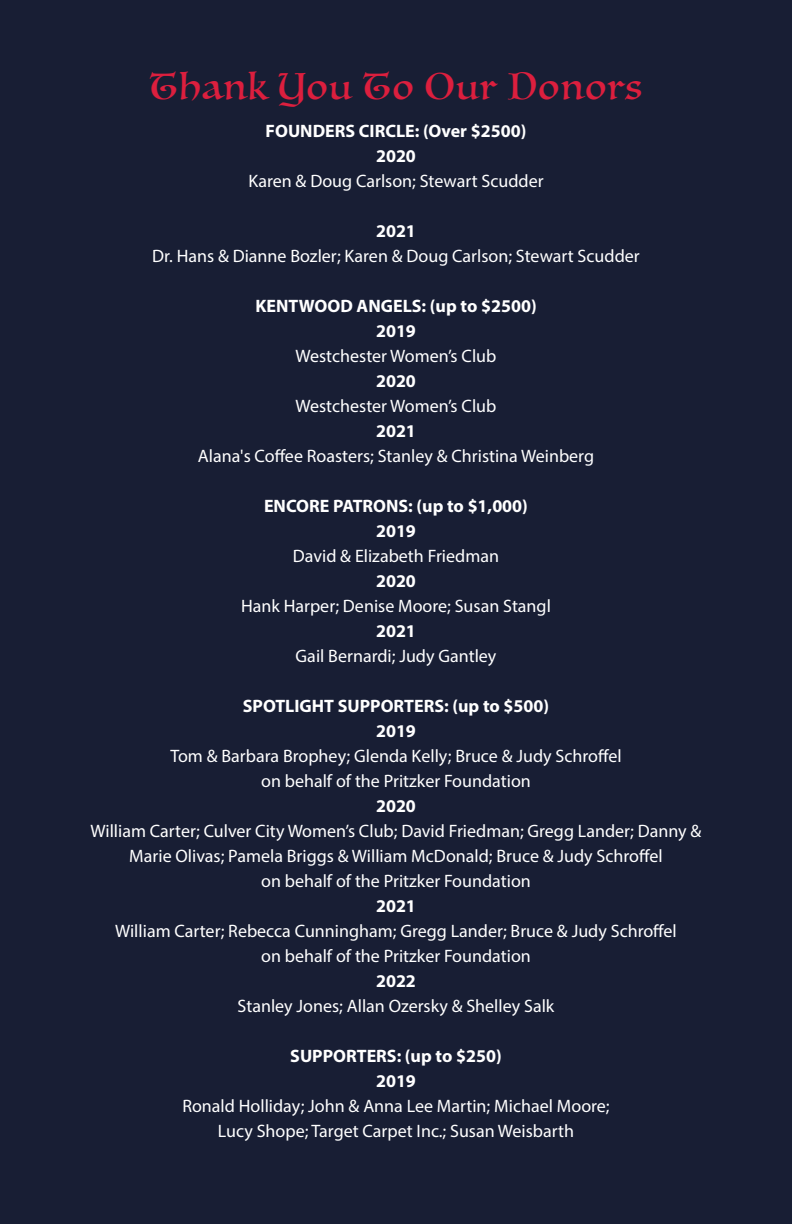
<style>
.page{position:relative;width:792px;height:1224px;background:#181e34}
.page>*{position:absolute;margin:0;border:0;box-sizing:border-box;transform-origin:0 0}
.t1{font:36px "Luminari";letter-spacing:.05em;color:#dc1f3e}
.t2{font:18px/25px "Myriad Pro";color:#fff;text-align:center}
.t3{font:700 18px "Myriad Pro";color:#fff}
</style>
<div class="page">
<p class="t1" style="left:150px;top:56px;width:494px">Thank You To Our Donors</p>
<p class="t3" style="left:266px;top:120px;width:262px">FOUNDERS CIRCLE: (Over $2500)</p>
<p class="t3" style="left:376px;top:145px;width:41px">2020</p>
<p class="t2" style="left:248px;top:169px;width:297px">Karen &amp; Doug Carlson; Stewart Scudder</p>
<p class="t3" style="left:376px;top:220px;width:41px">2021</p>
<p class="t2" style="left:152px;top:244px;width:489px">Dr. Hans &amp; Dianne Bozler; Karen &amp; Doug Carlson; Stewart Scudder</p>
<p class="t3" style="left:255px;top:295px;width:283px">KENTWOOD ANGELS: (up to $2500)</p>
<p class="t3" style="left:376px;top:320px;width:41px">2019</p>
<p class="t2" style="left:296px;top:344px;width:202px">Westchester Women’s Club</p>
<p class="t3" style="left:376px;top:370px;width:41px">2020</p>
<p class="t2" style="left:296px;top:394px;width:202px">Westchester Women’s Club</p>
<p class="t3" style="left:376px;top:420px;width:41px">2021</p>
<p class="t2" style="left:198px;top:444px;width:398px">Alana's Coffee Roasters; Stanley &amp; Christina Weinberg</p>
<p class="t3" style="left:264px;top:495px;width:265px">ENCORE PATRONS: (up to $1,000)</p>
<p class="t3" style="left:376px;top:520px;width:41px">2019</p>
<p class="t2" style="left:293px;top:544px;width:208px">David &amp; Elizabeth Friedman</p>
<p class="t3" style="left:376px;top:570px;width:41px">2020</p>
<p class="t2" style="left:241px;top:594px;width:311px">Hank Harper; Denise Moore; Susan Stangl</p>
<p class="t3" style="left:376px;top:620px;width:41px">2021</p>
<p class="t2" style="left:296px;top:644px;width:202px">Gail Bernardi; Judy Gantley</p>
<p class="t3" style="left:243px;top:695px;width:308px">SPOTLIGHT SUPPORTERS: (up to $500)</p>
<p class="t3" style="left:376px;top:720px;width:41px">2019</p>
<p class="t2" style="left:170px;top:744px;width:453px">Tom &amp; Barbara Brophey; Glenda Kelly; Bruce &amp; Judy Schroffel</p>
<p class="t2" style="left:261px;top:769px;width:271px">on behalf of the Pritzker Foundation</p>
<p class="t3" style="left:376px;top:795px;width:41px">2020</p>
<p class="t2" style="left:91px;top:819px;width:612px">William Carter; Culver City Women’s Club; David Friedman; Gregg Lander; Danny &amp;<br>Marie Olivas; Pamela Briggs &amp; William McDonald; Bruce &amp; Judy Schroffel</p>
<p class="t2" style="left:261px;top:869px;width:271px">on behalf of the Pritzker Foundation</p>
<p class="t3" style="left:376px;top:895px;width:41px">2021</p>
<p class="t2" style="left:115px;top:919px;width:563px">William Carter; Rebecca Cunningham; Gregg Lander; Bruce &amp; Judy Schroffel</p>
<p class="t2" style="left:261px;top:944px;width:271px">on behalf of the Pritzker Foundation</p>
<p class="t3" style="left:376px;top:970px;width:41px">2022</p>
<p class="t2" style="left:238px;top:994px;width:318px">Stanley Jones; Allan Ozersky &amp; Shelley Salk</p>
<p class="t3" style="left:290px;top:1045px;width:213px">SUPPORTERS: (up to $250)</p>
<p class="t3" style="left:376px;top:1070px;width:41px">2019</p>
<p class="t2" style="left:182px;top:1094px;width:429px">Ronald Holliday; John &amp; Anna Lee Martin; Michael Moore;</p>
<p class="t2" style="left:218px;top:1119px;width:358px">Lucy Shope; Target Carpet Inc.; Susan Weisbarth</p>
</div>
